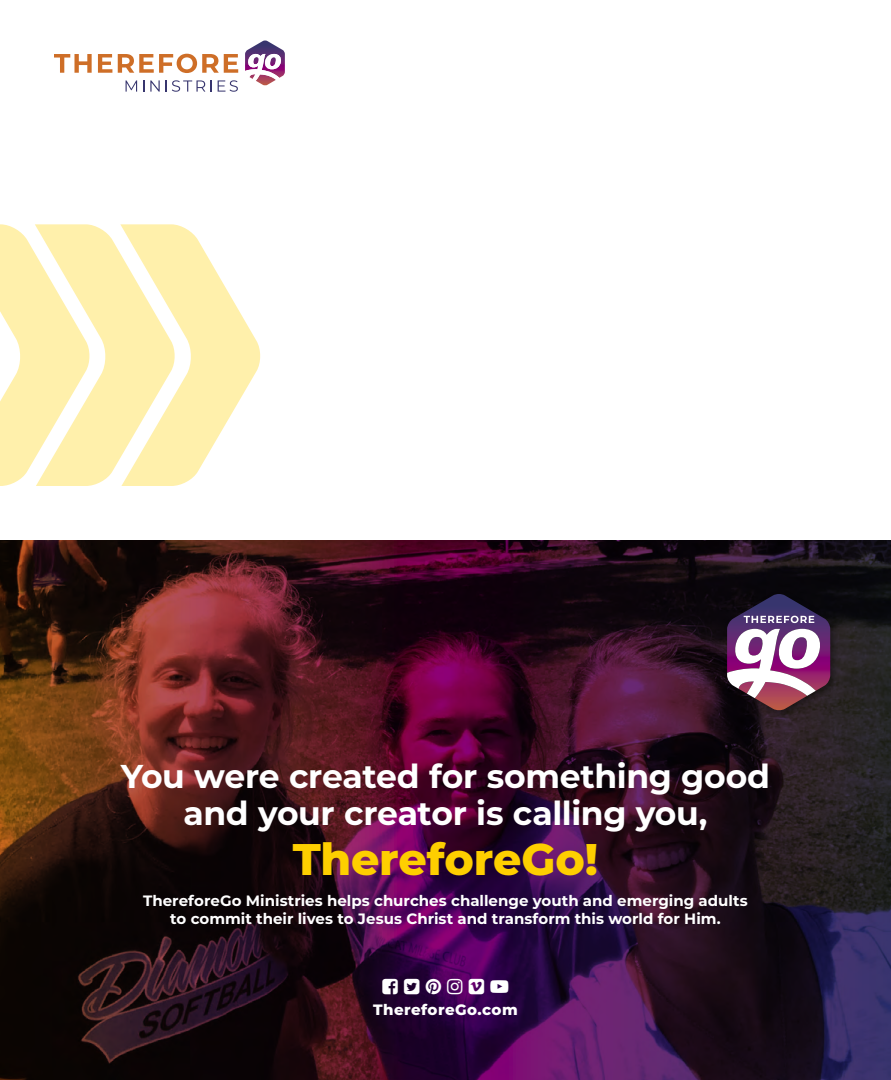
<style>
.page{position:relative;width:891px;height:1080px;background:#fff}
.page>*{position:absolute;margin:0;border:0;box-sizing:border-box;transform-origin:0 0}
.t1{font:800 44.25px "Montserrat";letter-spacing:-.005em;color:#fecf00}
.t2{font:700 33px/36.6px "Montserrat";letter-spacing:-.01em;color:#fff;text-align:center}
.t3{font:700 15px/18px "Montserrat";color:#fff;text-align:center}
.t4{font:800 15px "Montserrat";letter-spacing:.025em;color:#fff}
</style>
<div class="page">
<svg style="left:54px;top:54px;width:38px;height:19px"></svg>
<svg style="left:98px;top:54px;width:14px;height:19px"></svg>
<svg style="left:118px;top:54px;width:120px;height:19px"></svg>
<svg style="left:126px;top:80px;width:11px;height:12px"></svg>
<svg style="left:143px;top:80px;width:1px;height:12px"></svg>
<svg style="left:150px;top:80px;width:10px;height:12px"></svg>
<svg style="left:166px;top:80px;width:46px;height:12px"></svg>
<svg style="left:218px;top:80px;width:20px;height:12px"></svg>
<svg style="left:245px;top:40px;width:40px;height:46px"></svg>
<svg style="left:0;top:224px;width:261px;height:262px"></svg>
<img style="left:0;top:540px;width:891px;height:540px">
<div style="left:722px;top:589px;width:117px;height:130px;background:#000;opacity:.4"></div>
<svg style="left:727px;top:594px;width:103px;height:117px"></svg>
<svg style="left:382px;top:979px;width:16px;height:15px"></svg>
<svg style="left:404px;top:979px;width:16px;height:15px"></svg>
<svg style="left:426px;top:979px;width:15px;height:15px"></svg>
<svg style="left:447px;top:979px;width:16px;height:15px"></svg>
<svg style="left:469px;top:979px;width:15px;height:15px"></svg>
<svg style="left:491px;top:980px;width:18px;height:13px"></svg>
<h2 class="t2" style="left:121px;top:756px;width:651px">You were created for something good and your creator is calling you,</h2>
<h1 class="t1" style="left:293px;top:826px;width:307px">ThereforeGo!</h1>
<p class="t3" style="left:143px;top:891px;width:606px">ThereforeGo Ministries helps churches challenge youth and emerging adults to commit their lives to Jesus Christ and transform this world for Him.</p>
<p class="t4" style="left:373px;top:998px;width:146px">ThereforeGo.com</p>
</div>
